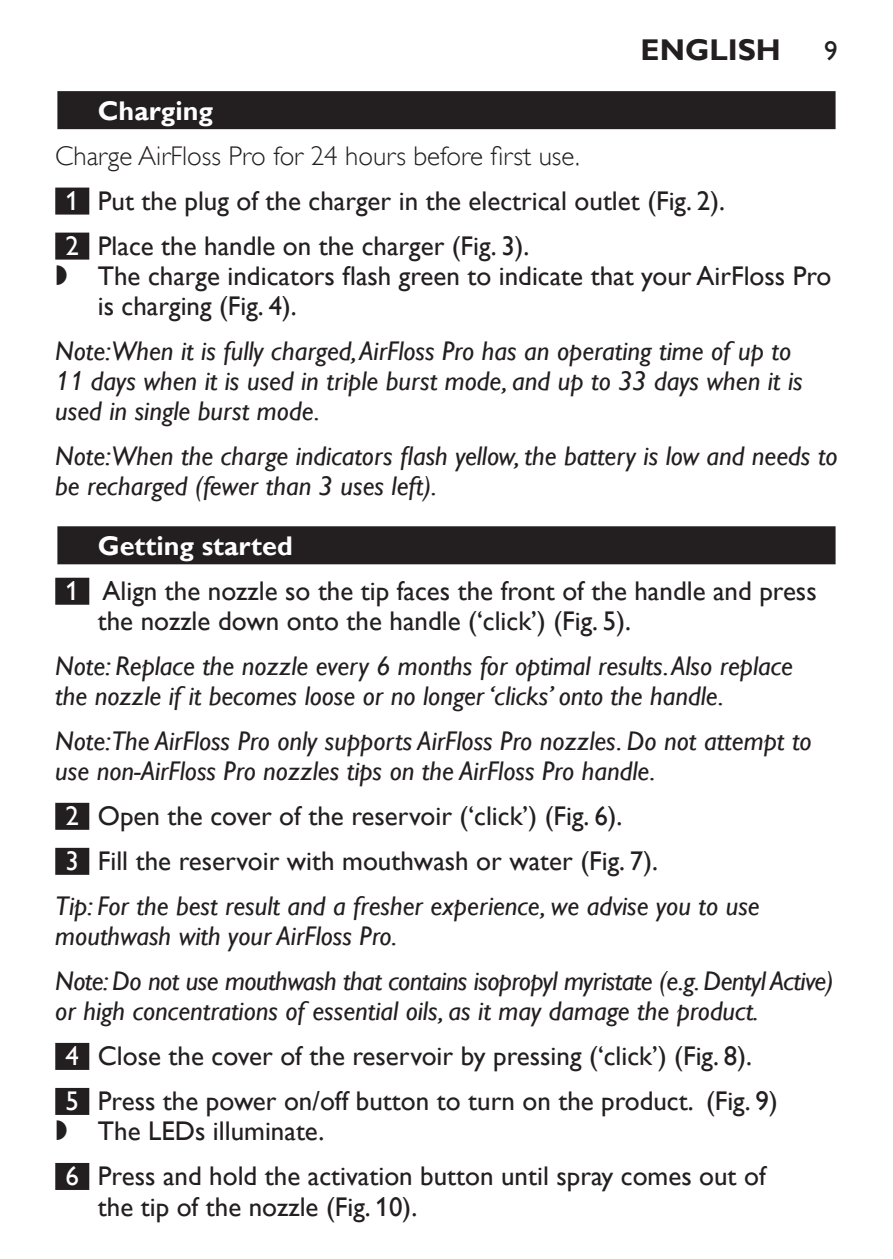
<style>
.page{position:relative;width:893px;height:1259px;background:#fff}
.page>*{position:absolute;margin:0;border:0;box-sizing:border-box;transform-origin:0 0}
.t1{font:700 30px "Gill Sans Alt One WGL";color:#231f20}
.t2{font:27px/45px "Gill Sans Alt One WGL";color:#231f20}
.t3{font:italic 27px/30px "Gill Sans Alt One WGL";color:#231f20}
.t4{font:italic 27px/45px "Gill Sans Alt One WGL";letter-spacing:-.02em;color:#231f20}
.t5{font:27px "Gill Sans Alt One WGL Light";color:#231f20}
.t6{font:700 27px "Gill Sans Alt One WGL";color:#fff}
.s1{color:#fff}
.s2{font-family:"Philips Ll Font Plain"}
.s3{font-weight:700;color:#fff}
.s4{font-style:italic}
</style>
<div class="page">
<div style="left:55px;top:89px;width:783px;height:43px;background:linear-gradient(to right,#dcdbdc,#dcdbdc)"></div>
<div style="left:57px;top:91px;width:779px;height:38px;background:#231f20"></div>
<div style="left:55px;top:188px;width:34px;height:27px;background:#231f20"></div>
<div style="left:55px;top:233px;width:34px;height:27px;background:#231f20"></div>
<div style="left:55px;top:524px;width:783px;height:43px;background:linear-gradient(to right,#b6b5b5,#b6b5b5)"></div>
<div style="left:57px;top:526px;width:779px;height:38px;background:#231f20"></div>
<div style="left:55px;top:578px;width:34px;height:27px;background:#231f20"></div>
<div style="left:55px;top:803px;width:34px;height:27px;background:#231f20"></div>
<div style="left:55px;top:848px;width:34px;height:27px;background:#231f20"></div>
<div style="left:55px;top:1043px;width:34px;height:27px;background:#231f20"></div>
<div style="left:55px;top:1088px;width:34px;height:27px;background:#231f20"></div>
<div style="left:55px;top:1163px;width:34px;height:27px;background:#231f20"></div>
<p class="t1" style="left:641px;top:29px;width:142px">ENGLISH</p>
<p class="t2" style="left:824px;top:28px;width:15px">9</p>
<p class="t6" style="left:98px;top:92px;width:117px">Charging</p>
<p class="t5" style="left:55px;top:138px;width:526px">Charge AirFloss Pro for 24 hours before first use.</p>
<p class="t2" style="left:66px;top:178px;width:661px"><span class="s1">1</span> Put the plug of the charger in the electrical outlet (Fig. 2).<br><span class="s1">2</span> Place the handle on the charger (Fig. 3).</p>
<p class="t2" style="left:98px;top:261px;width:735px;line-height:30px;text-indent:-43px"><span class="s2">,</span> The charge indicators flash green to indicate that your AirFloss Pro is charging (Fig. 4).</p>
<p class="t3" style="left:55px;top:336px;width:749px">Note:When it is fully charged, AirFloss Pro has an operating time of up to<br>11 days when it is used in triple burst mode, and up to 33 days when it is used in single burst mode.</p>
<p class="t3" style="left:55px;top:441px;width:784px">Note:When the charge indicators flash yellow, the battery is low and needs to be recharged (fewer than 3 uses left).</p>
<p class="t2" style="left:66px;top:523px;width:753px;text-indent:32px"><span class="s3">Getting started<br></span><span class="s1">1</span> Align the nozzle so the tip faces the front of the handle and press</p>
<p class="t2" style="left:98px;top:598px;width:535px">the nozzle down onto the handle (‘click’) (Fig. 5).</p>
<p class="t3" style="left:55px;top:651px;width:739px">Note: Replace the nozzle every 6 months for optimal results. Also replace the nozzle if it becomes loose or no longer ‘clicks’ onto the handle.</p>
<p class="t3" style="left:55px;top:726px;width:758px">Note:The AirFloss Pro only supports AirFloss Pro nozzles. Do not attempt to use non-AirFloss Pro nozzles tips on the AirFloss Pro handle.</p>
<p class="t2" style="left:66px;top:793px;width:558px"><span class="s1">2</span> Open the cover of the reservoir (‘click’) (Fig. 6).</p>
<p class="t2" style="left:66px;top:838px;width:594px"><span class="s1">3</span> Fill the reservoir with mouthwash or water (Fig. 7).</p>
<p class="t3" style="left:55px;top:891px;width:706px">Tip: For the best result and a fresher experience, we advise you to use</p>
<p class="t4" style="left:55px;top:913px;width:780px">mouthwash with your AirFloss Pro.<br>Note: Do not use mouthwash that contains isopropyl myristate (e.g. Dentyl Active)</p>
<p class="t2" style="left:66px;top:988px;width:714px;text-indent:-10px"><span class="s4">or high concentrations of essential oils, as it may damage the product.<br></span><span class="s1">4</span> Close the cover of the reservoir by pressing (‘click’) (Fig. 8).<br><span class="s1">5</span> Press the power on/off button to turn on the product. (Fig. 9)</p>
<p class="t2" style="left:66px;top:1108px;width:702px;text-indent:-10px"><span class="s2">,</span> The LEDs illuminate.<br><span class="s1">6</span> Press and hold the activation button until spray comes out of</p>
<p class="t2" style="left:98px;top:1183px;width:321px">the tip of the nozzle (Fig. 10).</p>
</div>
